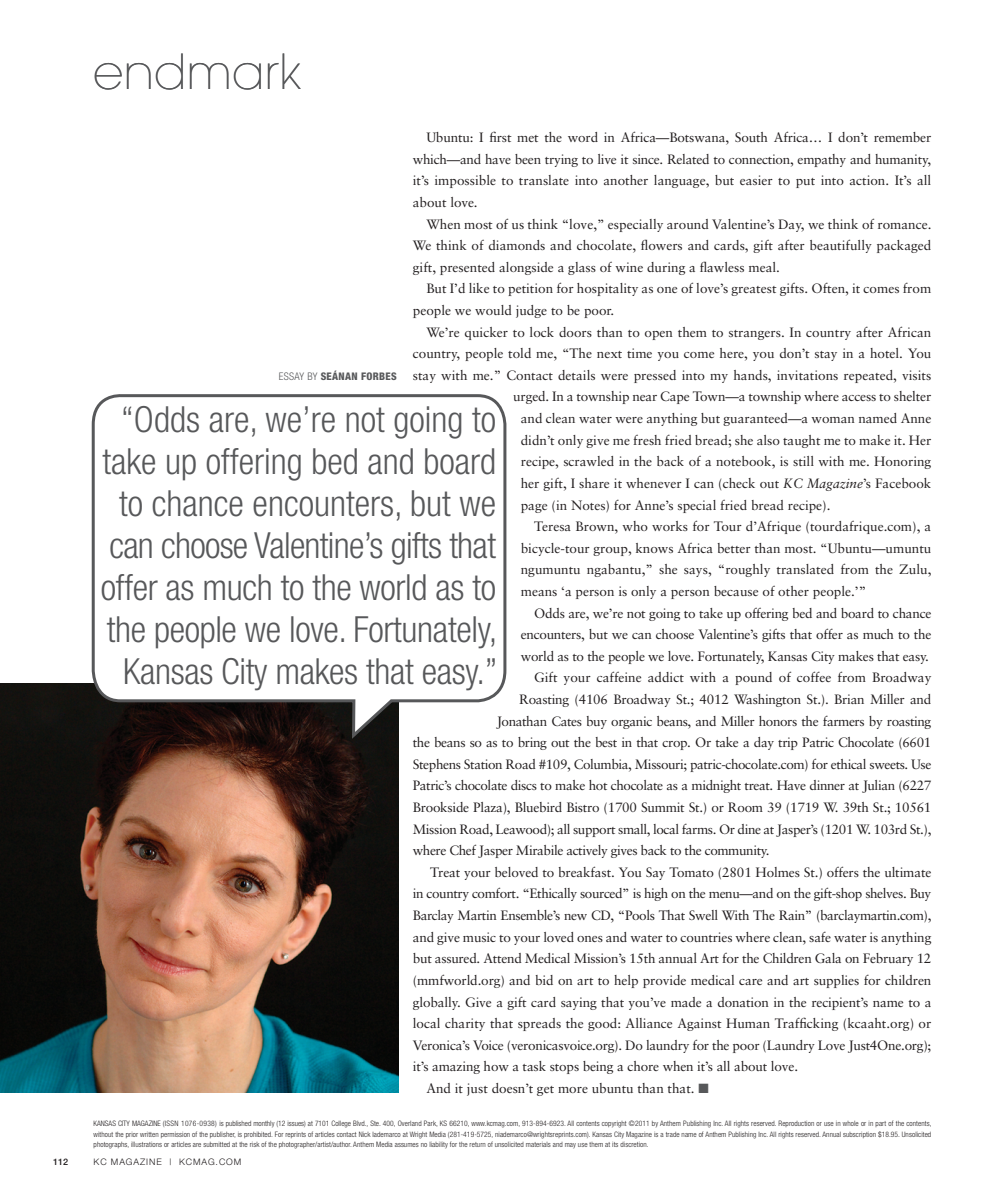
<style>
.page{position:relative;width:985px;height:1200px;background:#fff}
.page>*{position:absolute;margin:0;border:0;box-sizing:border-box;transform-origin:0 0}
.t1{font:200 48px "Avant Garde";color:#57585a}
.t2{font:300 condensed 36px/42px "Helvetica Neue";letter-spacing:-.01em;color:#57585a;text-align:right}
.t3{font:13.5px "Sabon";letter-spacing:-.01em;color:#231f20}
.t4{font:13.5px "Sabon";letter-spacing:-.03em;color:#231f20}
.t5{font:800 condensed 10.5px "Helvetica Neue";letter-spacing:.03em;color:#57585a}
.t6{font:300 9px "Helvetica Neue";letter-spacing:.1em;color:#231f20}
.t7{font:500 9px "Helvetica Neue";color:#231f20}
.t8{font:300 condensed 7.5px/10.5px "Helvetica Neue";letter-spacing:.01em;color:#231f20;text-align:justify}
.s1{font-style:italic}
.s2{color:#57585a}
.s3{font-weight:300}
</style>
<div class="page">
<img style="left:0;top:683px;width:398px;height:410px">
<svg style="left:90px;top:394px;width:417px;height:348px"></svg>
<p class="t1" style="left:94px;top:43px;width:209px">endmark</p>
<p class="t3" style="left:426px;top:129px;width:506px">Ubuntu: I first met the word in Africa—Botswana, South Africa… I don’t remember</p>
<p class="t3" style="left:412px;top:151px;width:519px">which—and have been trying to live it since. Related to connection, empathy and humanity,</p>
<p class="t3" style="left:412px;top:173px;width:520px">it’s impossible to translate into another language, but easier to put into action. It’s all</p>
<p class="t3" style="left:412px;top:194px;width:66px">about love.</p>
<p class="t3" style="left:426px;top:216px;width:506px">When most of us think “love,” especially around Valentine’s Day, we think of romance.</p>
<p class="t3" style="left:412px;top:237px;width:520px">We think of diamonds and chocolate, flowers and cards, gift after beautifully packaged</p>
<p class="t3" style="left:412px;top:259px;width:368px">gift, presented alongside a glass of wine during a flawless meal.</p>
<p class="t3" style="left:426px;top:281px;width:506px">But I’d like to petition for hospitality as one of love’s greatest gifts. Often, it comes from</p>
<p class="t3" style="left:412px;top:302px;width:203px">people we would judge to be poor.</p>
<p class="t3" style="left:426px;top:324px;width:506px">We’re quicker to lock doors than to open them to strangers. In country after African</p>
<p class="t3" style="left:412px;top:345px;width:520px">country, people told me, “The next time you come here, you don’t stay in a hotel. You</p>
<p class="t3" style="left:412px;top:367px;width:520px">stay with me.” Contact details were pressed into my hands, invitations repeated, visits</p>
<p class="t3" style="left:513px;top:389px;width:419px">urged. In a township near Cape Town—a township where access to shelter</p>
<p class="t3" style="left:520px;top:410px;width:412px">and clean water were anything but guaranteed—a woman named Anne</p>
<p class="t3" style="left:520px;top:432px;width:412px">didn’t only give me fresh fried bread; she also taught me to make it. Her</p>
<p class="t3" style="left:520px;top:453px;width:412px">recipe, scrawled in the back of a notebook, is still with me. Honoring</p>
<p class="t3" style="left:520px;top:475px;width:412px">her gift, I share it whenever I can (check out <span class="s1">KC Magazine</span>’s Facebook</p>
<p class="t3" style="left:520px;top:497px;width:311px">page (in Notes) for Anne’s special fried bread recipe).</p>
<p class="t3" style="left:534px;top:518px;width:398px">Teresa Brown, who works for Tour d’Afrique (tourdafrique.com), a</p>
<p class="t3" style="left:520px;top:540px;width:412px">bicycle-tour group, knows Africa better than most. “Ubuntu—umuntu</p>
<p class="t3" style="left:520px;top:561px;width:412px">ngumuntu ngabantu,” she says, “roughly translated from the Zulu,</p>
<p class="t3" style="left:520px;top:583px;width:347px">means ‘a person is only a person because of other people.’”</p>
<p class="t3" style="left:534px;top:605px;width:398px">Odds are, we’re not going to take up offering bed and board to chance</p>
<p class="t3" style="left:520px;top:626px;width:412px">encounters, but we can choose Valentine’s gifts that offer as much to the</p>
<p class="t3" style="left:520px;top:648px;width:409px">world as to the people we love. Fortunately, Kansas City makes that easy.</p>
<p class="t3" style="left:534px;top:669px;width:398px">Gift your caffeine addict with a pound of coffee from Broadway</p>
<p class="t3" style="left:519px;top:691px;width:413px">Roasting (4106 Broadway St.; 4012 Washington St.). Brian Miller and</p>
<p class="t4" style="left:496px;top:713px;width:436px">Jonathan Cates buy organic beans, and Miller honors the farmers by roasting</p>
<p class="t4" style="left:412px;top:734px;width:519px">the beans so as to bring out the best in that crop. Or take a day trip Patric Chocolate (6601</p>
<p class="t4" style="left:412px;top:756px;width:520px">Stephens Station Road #109, Columbia, Missouri; patric-chocolate.com) for ethical sweets. Use</p>
<p class="t4" style="left:412px;top:777px;width:520px">Patric’s chocolate discs to make hot chocolate as a midnight treat. Have dinner at Julian (6227</p>
<p class="t3" style="left:412px;top:799px;width:520px">Brookside Plaza), Bluebird Bistro (1700 Summit St.) or Room 39 (1719 W. 39th St.; 10561</p>
<p class="t4" style="left:412px;top:821px;width:520px">Mission Road, Leawood); all support small, local farms. Or dine at Jasper’s (1201 W. 103rd St.),</p>
<p class="t4" style="left:412px;top:842px;width:358px">where Chef Jasper Mirabile actively gives back to the community.</p>
<p class="t3" style="left:430px;top:864px;width:502px">Treat your beloved to breakfast. You Say Tomato (2801 Holmes St.) offers the ultimate</p>
<p class="t4" style="left:412px;top:885px;width:520px">in country comfort. “Ethically sourced” is high on the menu—and on the gift-shop shelves. Buy</p>
<p class="t4" style="left:412px;top:907px;width:520px">Barclay Martin Ensemble’s new CD, “Pools That Swell With The Rain” (barclaymartin.com),</p>
<p class="t3" style="left:412px;top:929px;width:520px">and give music to your loved ones and water to countries where clean, safe water is anything</p>
<p class="t3" style="left:412px;top:950px;width:520px">but assured. Attend Medical Mission’s 15th annual Art for the Children Gala on February 12</p>
<p class="t3" style="left:412px;top:972px;width:520px">(mmfworld.org) and bid on art to help provide medical care and art supplies for children</p>
<p class="t3" style="left:412px;top:993px;width:520px">globally. Give a gift card saying that you’ve made a donation in the recipient’s name to a</p>
<p class="t3" style="left:412px;top:1015px;width:520px">local charity that spreads the good: Alliance Against Human Trafficking (kcaaht.org) or</p>
<p class="t3" style="left:412px;top:1037px;width:520px">Veronica’s Voice (veronicasvoice.org). Do laundry for the poor (Laundry Love Just4One.org);</p>
<p class="t3" style="left:412px;top:1058px;width:386px">it’s amazing how a task stops being a chore when it’s all about love.</p>
<p class="t3" style="left:426px;top:1080px;width:284px">And it just doesn’t get more ubuntu than that. <span class="s2">■</span></p>
<p class="t5" style="left:279px;top:369px;width:119px"><span class="s3">ESSAY BY</span> SEÁNAN FORBES</p>
<p class="t2" style="left:101px;top:397px;width:398px">“Odds are, we’re not going to take up offering bed and board to chance encounters, but we can choose Valentine’s gifts that offer as much to the world as to the people we love. Fortunately,<br>Kansas City makes that easy.”</p>
<p class="t8" style="left:94px;top:1118px;width:839px">KANSAS CITY MAGAZINE (ISSN 1076-0938) is published monthly (12 issues) at 7101 College Blvd., Ste. 400, Overland Park, KS 66210, www.kcmag.com, 913-894-6923. All contents copyright ©2011 by Anthem Publishing Inc. All rights reserved. Reproduction or use in whole or in part of the contents, without the prior written permission of the publisher, is prohibited. For reprints of articles contact Nick Iademarco at Wright Media (281-419-5725, niademarco@wrightsreprints.com). Kansas City Magazine is a trade name of Anthem Publishing Inc. All rights reserved. Annual subscription $18.95. Unsolicited photographs, illustrations or articles are submitted at the risk of the photographer/artist/author. Anthem Media assumes no liability for the return of unsolicited materials and may use them at its discretion.</p>
<p class="t7" style="left:53px;top:1155px;width:17px">112</p>
<p class="t6" style="left:94px;top:1155px;width:94px">KC MAGAZINE | KCMAG</p>
<p class="t6" style="left:215px;top:1155px;width:26px">.COM</p>
</div>
